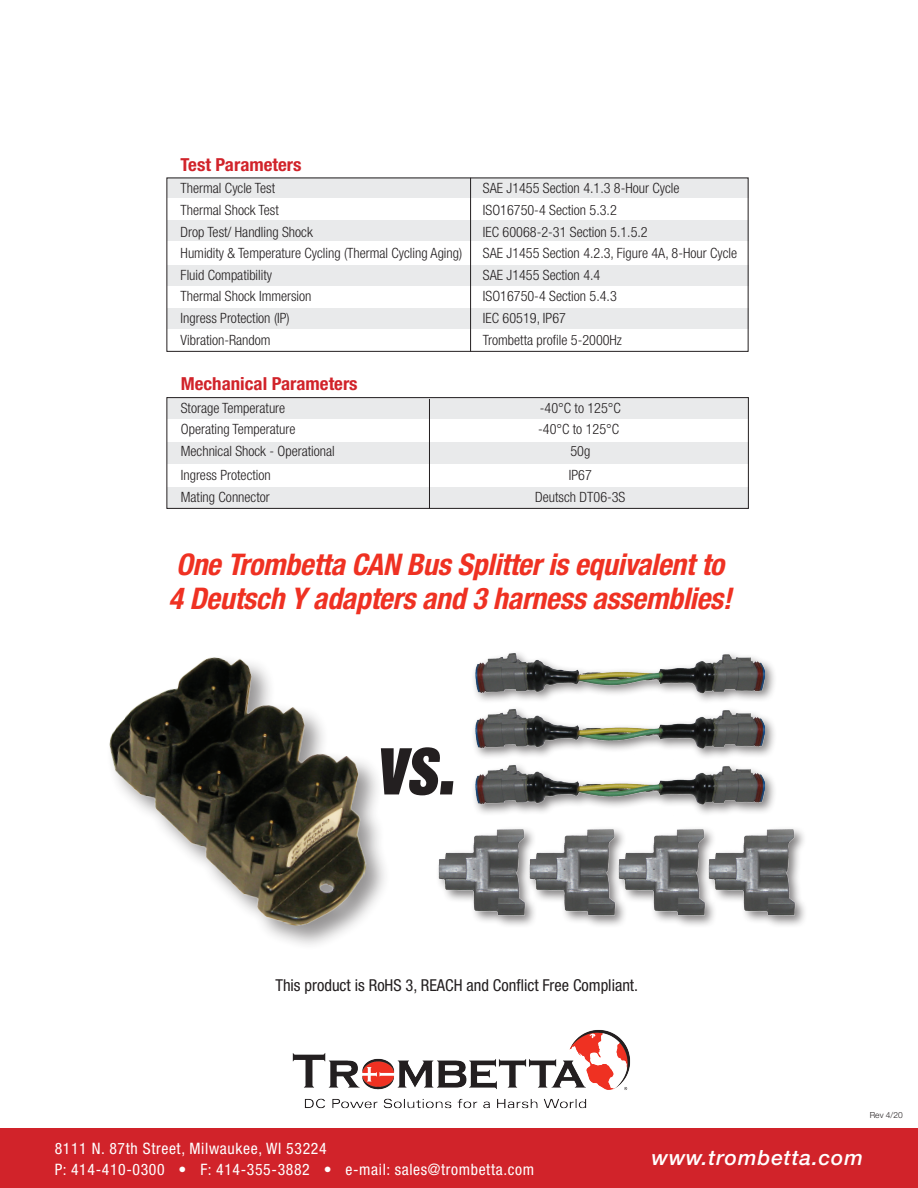
<style>
.page{position:relative;width:918px;height:1188px;background:#fff}
.page>*{position:absolute;margin:0;border:0;box-sizing:border-box;transform-origin:0 0}
.t1{font:72.3px "Helvetica Inserat LT Std";color:#231f20}
.t2{font:italic 700 condensed 29.85px/34.5px "Helvetica Neue LT Std";letter-spacing:-.01em;color:#ef3122}
.t3{font:italic 500 21px "Helvetica Neue LT Std";letter-spacing:.04em;color:#fff}
.t4{font:700 condensed 18px "Helvetica Neue LT Std";color:#d1232a;scale:1.05 1}
.t5{font:condensed 16.5px "Helvetica Neue LT Std";color:#231f20}
.t6{font:condensed 15.75px/21px "Helvetica Neue LT Std";letter-spacing:.04em;color:#fff}
.t7{font:300 condensed 14.1px/21.6px "Helvetica Neue LT Std";color:#231f20}
.t8{font:300 8.4px "Helvetica Neue LT Std";color:#231f20}
</style>
<div class="page">
<div style="left:0;top:1129px;width:918px;height:59px;background:#d1232a"></div>
<img style="left:292px;top:1030px;width:339px;height:79px">
<div style="left:167px;top:397px;width:581px;height:22px;background:#e9eaeb"></div>
<div style="left:167px;top:442px;width:581px;height:21px;background:#e9eaeb"></div>
<div style="left:167px;top:487px;width:581px;height:22px;background:#e9eaeb"></div>
<div style="left:167px;top:397px;width:582px;height:112px;border:1px solid #231f20"></div>
<hr style="left:429px;top:399px;width:1px;height:110px;background:#231f20">
<div style="left:167px;top:178px;width:581px;height:20px;background:#e9eaeb"></div>
<div style="left:167px;top:265px;width:581px;height:20px;background:#e9eaeb"></div>
<div style="left:167px;top:221px;width:581px;height:20px;background:#e9eaeb"></div>
<div style="left:167px;top:308px;width:581px;height:20px;background:#e9eaeb"></div>
<div style="left:167px;top:178px;width:581px;height:174px;border:1px solid #231f20"></div>
<hr style="left:470px;top:178px;width:1px;height:174px;background:#231f20">
<div style="left:106px;top:654px;width:285px;height:297px;background:#231f20;opacity:.48"></div>
<img style="left:106px;top:654px;width:285px;height:282px">
<div style="left:471px;top:650px;width:307px;height:168px;background:#231f20;opacity:.56"></div>
<img style="left:475px;top:650px;width:290px;height:166px">
<img style="left:438px;top:828px;width:85px;height:97px">
<img style="left:523px;top:828px;width:89px;height:97px">
<img style="left:612px;top:828px;width:90px;height:97px">
<img style="left:702px;top:828px;width:103px;height:97px">
<p class="t4" style="left:181px;top:153px;width:117px">Test Parameters</p>
<p class="t7" style="left:181px;top:177px;width:283px">Thermal Cycle Test<br>Thermal Shock Test<br>Drop Test/ Handling Shock<br>Humidity &amp; Temperature Cycling (Thermal Cycling Aging)<br>Fluid Compatibility<br>Thermal Shock Immersion<br>Ingress Protection (IP)<br>Vibration-Random</p>
<p class="t7" style="left:483px;top:178px;width:256px">SAE J1455 Section 4.1.3 8-Hour Cycle<br>ISO16750-4 Section 5.3.2<br>IEC 60068-2-31 Section 5.1.5.2<br>SAE J1455 Section 4.2.3, Figure 4A, 8-Hour Cycle<br>SAE J1455 Section 4.4<br>ISO16750-4 Section 5.4.3<br>IEC 60519, IP67<br>Trombetta profile 5-2000Hz</p>
<p class="t4" style="left:181px;top:372px;width:170px">Mechanical Parameters</p>
<p class="t7" style="left:181px;top:397px;width:106px">Storage Temperature</p>
<p class="t7" style="left:540px;top:397px;width:83px">-40°C to 125°C</p>
<p class="t7" style="left:181px;top:418px;width:116px">Operating Temperature</p>
<p class="t7" style="left:538px;top:418px;width:83px">-40°C to 125°C</p>
<p class="t7" style="left:181px;top:441px;width:155px">Mechnical Shock - Operational</p>
<p class="t7" style="left:570px;top:441px;width:21px">50g</p>
<p class="t7" style="left:181px;top:464px;width:91px">Ingress Protection</p>
<p class="t7" style="left:569px;top:464px;width:25px">IP67</p>
<p class="t7" style="left:181px;top:486px;width:90px">Mating Connector</p>
<p class="t7" style="left:535px;top:486px;width:92px">Deutsch DT06-3S</p>
<h2 class="t2" style="left:168px;top:547px;width:565px">One Trombetta CAN Bus Splitter is equivalent to<br>4 Deutsch Y adapters and 3 harness assemblies!</h2>
<h1 class="t1" style="left:376px;top:723px;width:90px">vs.</h1>
<p class="t5" style="left:275px;top:975px;width:364px">This product is RoHS 3, REACH and Conflict Free Compliant.</p>
<p class="t8" style="left:870px;top:1109px;width:34px">Rev 4/20</p>
<p class="t6" style="left:55px;top:1138px;width:481px">8111 N. 87th Street, Milwaukee, WI 53224<br>P: 414-410-0300 • F: 414-355-3882 • e-mail: sales@trombetta.com</p>
<h3 class="t3" style="left:652px;top:1146px;width:213px">www.trombetta.com</h3>
</div>
